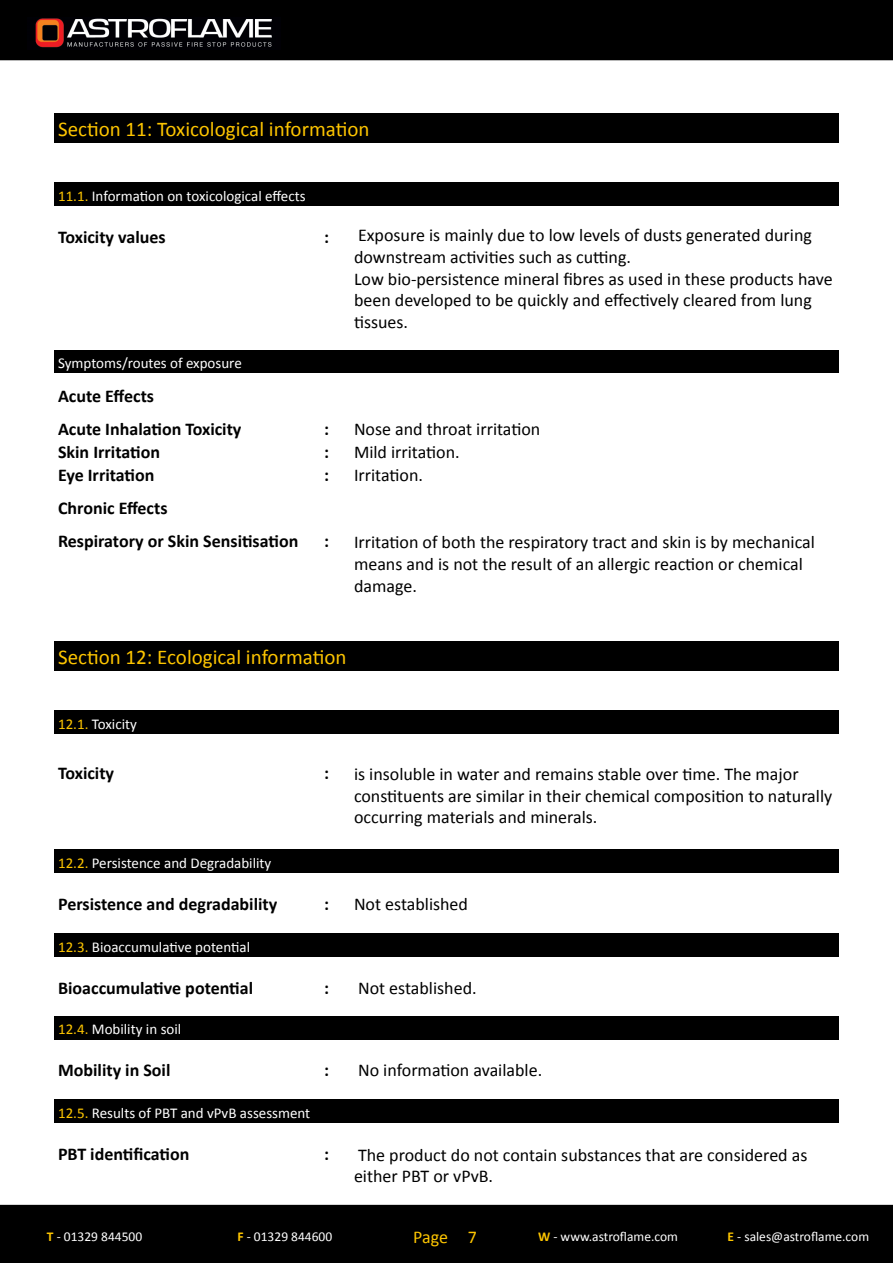
<style>
.page{position:relative;width:893px;height:1263px;background:#fff}
.page>*{position:absolute;margin:0;border:0;box-sizing:border-box;transform-origin:0 0}
.t1{font:21px "Calibri";color:#fdc500}
.t2{font:18px/21.6px "Calibri";color:#000}
.t3{font:700 18px "Calibri";color:#000}
.t4{font:18px "Calibri";color:#fdc500}
.t5{font:15px "Calibri";color:#fff}
.t6{font:13.5px "Calibri";color:#fff}
.s1{color:#fdc500}
.s2{font-weight:700;color:#fdc500}
</style>
<div class="page">
<div style="left:0;top:0;width:893px;height:60px;background:#000"></div>
<div style="left:0;top:1205px;width:893px;height:58px;background:#000"></div>
<img style="left:35px;top:18px;width:237px;height:30px">
<div style="left:54px;top:113px;width:785px;height:30px;background:#000"></div>
<div style="left:54px;top:182px;width:785px;height:24px;background:#000"></div>
<div style="left:54px;top:350px;width:785px;height:23px;background:#000"></div>
<div style="left:54px;top:641px;width:785px;height:30px;background:#000"></div>
<div style="left:54px;top:710px;width:785px;height:24px;background:#000"></div>
<div style="left:54px;top:850px;width:785px;height:23px;background:#000"></div>
<div style="left:54px;top:933px;width:785px;height:24px;background:#000"></div>
<div style="left:54px;top:1016px;width:785px;height:23px;background:#000"></div>
<div style="left:54px;top:1099px;width:785px;height:24px;background:#000"></div>
<p class="t1" style="left:58px;top:116px;width:313px">Section 11: Toxicological information</p>
<p class="t5" style="left:58px;top:186px;width:249px"><span class="s1">11.1.</span> Information on toxicological effects</p>
<p class="t3" style="left:58px;top:225px;width:109px">Toxicity values</p>
<p class="t3" style="left:324px;top:225px;width:6px">:</p>
<p class="t2" style="left:354px;top:225px;width:480px">Exposure is mainly due to low levels of dusts generated during downstream activities such as cutting.<br>Low bio-persistence mineral fibres as used in these products have been developed to be quickly and effectively cleared from lung tissues.</p>
<p class="t5" style="left:58px;top:354px;width:185px">Symptoms/routes of exposure</p>
<p class="t3" style="left:58px;top:384px;width:98px">Acute Effects</p>
<p class="t3" style="left:58px;top:417px;width:185px">Acute Inhalation Toxicity</p>
<p class="t3" style="left:324px;top:417px;width:6px">:</p>
<p class="t2" style="left:354px;top:418px;width:188px">Nose and throat irritation</p>
<p class="t3" style="left:58px;top:440px;width:103px">Skin Irritation</p>
<p class="t3" style="left:324px;top:440px;width:6px">:</p>
<p class="t2" style="left:354px;top:441px;width:107px">Mild irritation.</p>
<p class="t3" style="left:58px;top:463px;width:98px">Eye Irritation</p>
<p class="t3" style="left:324px;top:463px;width:6px">:</p>
<p class="t2" style="left:354px;top:464px;width:70px">Irritation.</p>
<p class="t3" style="left:58px;top:496px;width:111px">Chronic Effects</p>
<p class="t3" style="left:58px;top:530px;width:242px">Respiratory or Skin Sensitisation</p>
<p class="t3" style="left:324px;top:530px;width:6px">:</p>
<p class="t2" style="left:354px;top:532px;width:462px">Irritation of both the respiratory tract and skin is by mechanical means and is not the result of an allergic reaction or chemical damage.</p>
<p class="t1" style="left:58px;top:644px;width:290px">Section 12: Ecological information</p>
<p class="t5" style="left:58px;top:714px;width:80px"><span class="s1">12.1.</span> Toxicity</p>
<p class="t3" style="left:58px;top:761px;width:58px">Toxicity</p>
<p class="t3" style="left:324px;top:761px;width:6px">:</p>
<p class="t2" style="left:354px;top:763px;width:480px">is insoluble in water and remains stable over time. The major constituents are similar in their chemical composition to naturally occurring materials and minerals.</p>
<p class="t5" style="left:58px;top:854px;width:215px"><span class="s1">12.2.</span> Persistence and Degradability</p>
<p class="t3" style="left:58px;top:892px;width:221px">Persistence and degradability</p>
<p class="t3" style="left:324px;top:892px;width:6px">:</p>
<p class="t2" style="left:354px;top:893px;width:116px">Not established</p>
<p class="t5" style="left:58px;top:937px;width:194px"><span class="s1">12.3.</span> Bioaccumulative potential</p>
<p class="t3" style="left:58px;top:976px;width:197px">Bioaccumulative potential</p>
<p class="t3" style="left:324px;top:976px;width:6px">:</p>
<p class="t2" style="left:358px;top:977px;width:120px">Not established.</p>
<p class="t5" style="left:58px;top:1020px;width:125px"><span class="s1">12.4.</span> Mobility in soil</p>
<p class="t3" style="left:58px;top:1059px;width:114px">Mobility in Soil</p>
<p class="t3" style="left:324px;top:1059px;width:6px">:</p>
<p class="t2" style="left:358px;top:1059px;width:186px">No information available.</p>
<p class="t5" style="left:58px;top:1103px;width:254px"><span class="s1">12.5.</span> Results of PBT and vPvB assessment</p>
<p class="t3" style="left:58px;top:1142px;width:133px">PBT identification</p>
<p class="t3" style="left:324px;top:1142px;width:6px">:</p>
<p class="t2" style="left:354px;top:1144px;width:455px">The product do not contain substances that are considered as either PBT or vPvB.</p>
<p class="t6" style="left:47px;top:1228px;width:97px"><span class="s2">T</span> - 01329 844500</p>
<p class="t6" style="left:238px;top:1228px;width:96px"><span class="s2">F</span> - 01329 844600</p>
<p class="t4" style="left:413px;top:1225px;width:65px">Page 7</p>
<p class="t6" style="left:538px;top:1228px;width:141px"><span class="s2">W</span> - www.astroflame.com</p>
<p class="t6" style="left:728px;top:1228px;width:143px"><span class="s2">E</span> - sales@astroflame.com</p>
</div>
